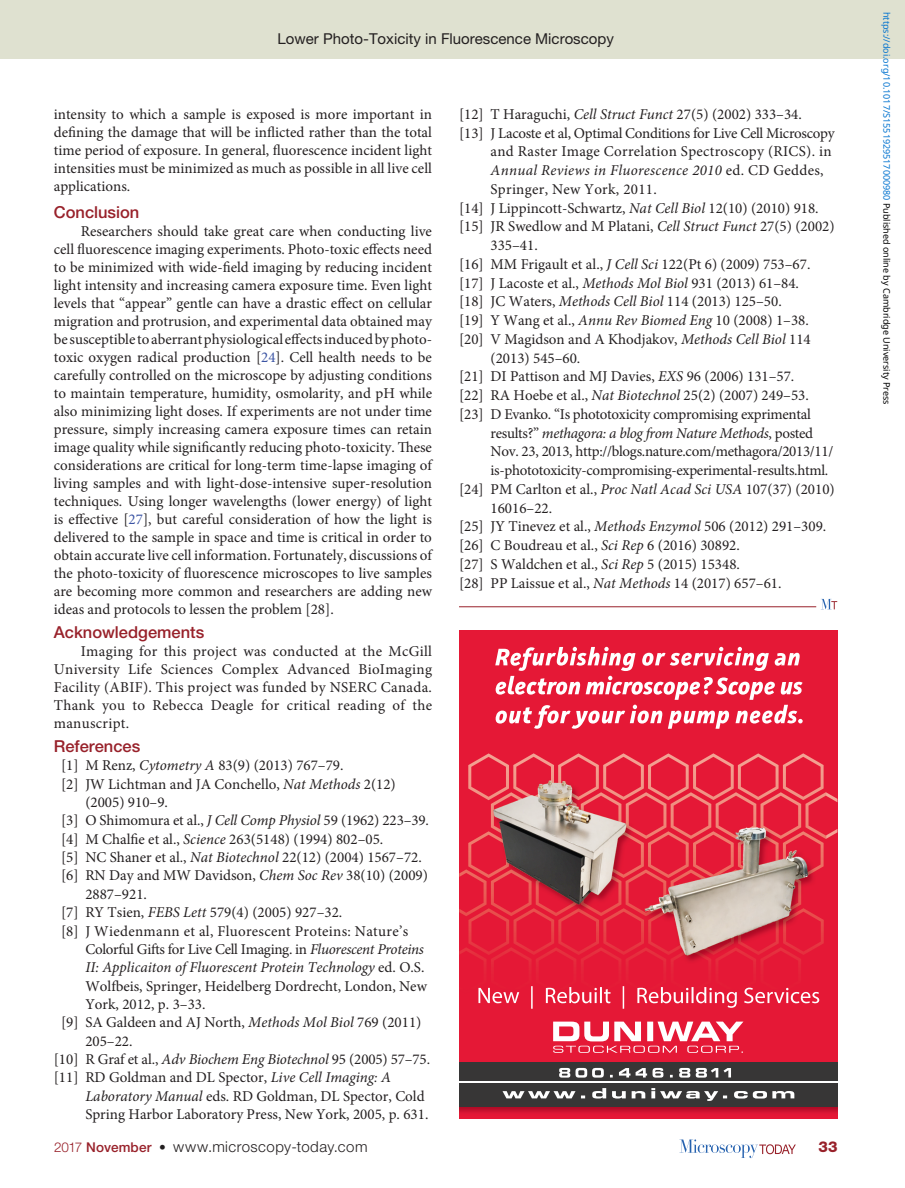
<style>
.page{position:relative;width:905px;height:1188px;background:#fff}
.page>*{position:absolute;margin:0;border:0;box-sizing:border-box;transform-origin:0 0}
.t1{font:500 16.5px "Helvetica Neue LT Std";color:#98212a}
.t2{font:15px/18px "Minion Pro";color:#231f20;text-align:justify}
.t3{font:15px "Minion Pro";letter-spacing:-.02em;color:#231f20}
.t4{font:15px "Minion Pro";letter-spacing:.02em;color:#231f20}
.t5{font:italic 15px "Minion Pro";color:#231f20}
.t6{font:italic 15px "Minion Pro";letter-spacing:-.02em;color:#231f20}
.t7{font:15px "Helvetica Neue LT Std";color:#231f20}
.t8{font:italic 15px "Minion Pro";letter-spacing:.02em;color:#231f20}
.t9{font:300 15px "Helvetica Neue LT Std";letter-spacing:.03em;color:#231f20}
.t10{font:800 15px "Helvetica Neue LT Std";color:#98212a}
.t11{font:9px "Noto Sans";color:#0172cf}
.s1{color:#3a53a3}
.s2{font-style:italic}
.s3{font-style:normal}
.s4{font-size:13.5px;color:#98212a}
.s5{font-weight:500;font-size:13.5px;color:#98212a}
.s6{font-weight:500;font-size:13.5px}
.s7{color:#000}
</style>
<div class="page">
<svg style="left:679px;top:1139px;width:116px;height:19px"></svg>
<div style="left:0;top:0;width:904px;height:58px;background:#dfe1d0"></div>
<hr style="left:459px;top:606px;width:357px;height:1px;background:#98212a">
<svg style="left:821px;top:599px;width:16px;height:10px"></svg>
<img style="left:459px;top:631px;width:378px;height:488px">
<img style="left:468px;top:753px;width:369px;height:163px">
<div style="left:459px;top:1086px;width:378px;height:20px;background:#373636"></div>
<img style="left:459px;top:1062px;width:378px;height:24px">
<img style="left:502px;top:1088px;width:292px;height:13px">
<img style="left:559px;top:1068px;width:172px;height:10px">
<img style="left:553px;top:1046px;width:186px;height:7px">
<img style="left:553px;top:1022px;width:190px;height:19px">
<img style="left:495px;top:647px;width:304px;height:24px">
<img style="left:531px;top:986px;width:257px;height:23px">
<p class="t7" style="left:277px;top:30px;width:338px">Lower Photo-Toxicity in Fluorescence Microscopy</p>
<p class="t2" style="left:54px;top:105px;width:380px">intensity to which a sample is exposed is more important in defining the damage that will be inflicted rather than the total time period of exposure. In general, fluorescence incident light intensities must be minimized as much as possible in all live cell applications.</p>
<p class="t1" style="left:54px;top:202px;width:87px">Conclusion</p>
<p class="t2" style="left:54px;top:222px;width:380px;text-indent:27px">Researchers should take great care when conducting live cell fluorescence imaging experiments. Photo-toxic effects need to be minimized with wide-field imaging by reducing incident light intensity and increasing camera exposure time. Even light levels that “appear” gentle can have a drastic effect on cellular migration and protrusion, and experimental data obtained may be susceptible to aberrant physiological effects induced by photo&shy;toxic oxygen radical production [<span class="s1">24</span>]. Cell health needs to be carefully controlled on the microscope by adjusting conditions to maintain temperature, humidity, osmolarity, and pH while also minimizing light doses. If experiments are not under time pressure, simply increasing camera exposure times can retain image quality while significantly reducing photo-toxicity. These considerations are critical for long-term time-lapse imaging of living samples and with light-dose-intensive super-resolution techniques. Using longer wavelengths (lower energy) of light is effective [<span class="s1">27</span>], but careful consideration of how the light is delivered to the sample in space and time is critical in order to obtain accurate live cell information. Fortunately, discussions of the photo-toxicity of fluorescence microscopes to live samples are becoming more common and researchers are adding new ideas and protocols to lessen the problem [28].</p>
<p class="t1" style="left:54px;top:622px;width:152px">Acknowledgements</p>
<p class="t2" style="left:54px;top:642px;width:380px;text-indent:27px">Imaging for this project was conducted at the McGill University Life Sciences Complex Advanced BioImaging Facility (ABIF). This project was funded by NSERC Canada.<br>Thank you to Rebecca Deagle for critical reading of the manuscript.</p>
<p class="t1" style="left:54px;top:736px;width:88px">References</p>
<p class="t2" style="left:61px;top:757px;width:284px">[1] M Renz, <span class="s2">Cytometry A</span> 83(9) (2013) 767–79.</p>
<p class="t2" style="left:61px;top:775px;width:336px">[2] JW Lichtman and JA Conchello, <span class="s2">Nat Methods</span> 2(12)</p>
<p class="t2" style="left:85px;top:793px;width:84px">(2005) 910–9.</p>
<p class="t2" style="left:61px;top:812px;width:369px">[3] O Shimomura et al., <span class="s2">J Cell Comp Physiol</span> 59 (1962) 223–39.</p>
<p class="t2" style="left:61px;top:830px;width:324px">[4] M Chalfie et al., <span class="s2">Science</span> 263(5148) (1994) 802–05.</p>
<p class="t2" style="left:61px;top:848px;width:362px">[5] NC Shaner et al., <span class="s2">Nat Biotechnol</span> 22(12) (2004) 1567–72.</p>
<p class="t2" style="left:61px;top:867px;width:368px">[6] RN Day and MW Davidson, <span class="s2">Chem Soc Rev</span> 38(10) (2009)</p>
<p class="t2" style="left:85px;top:885px;width:63px">2887–921.</p>
<p class="t2" style="left:61px;top:903px;width:283px">[7] RY Tsien, <span class="s2">FEBS Lett</span> 579(4) (2005) 927–32.</p>
<p class="t4" style="left:61px;top:921px;width:348px">[8] J Wiedenmann et al, Fluorescent Proteins: Nature’s</p>
<p class="t3" style="left:85px;top:939px;width:340px">Colorful Gifts for Live Cell Imaging. in <span class="s2">Fluorescent Proteins</span></p>
<p class="t5" style="left:85px;top:957px;width:340px">II: Applicaiton of Fluorescent Protein Technology <span class="s3">ed. O.S.</span></p>
<p class="t2" style="left:85px;top:977px;width:343px">Wolfbeis, Springer, Heidelberg Dordrecht, London, New</p>
<p class="t2" style="left:85px;top:995px;width:122px">York, 2012, p. 3–33.</p>
<p class="t2" style="left:61px;top:1014px;width:362px">[9] SA Galdeen and AJ North, <span class="s2">Methods Mol Biol</span> 769 (2011)</p>
<p class="t2" style="left:85px;top:1032px;width:49px">205–22.</p>
<p class="t2" style="left:54px;top:1050px;width:378px">[10] R Graf et al., <span class="s2">Adv Biochem Eng Biotechnol</span> 95 (2005) 57–75.</p>
<p class="t2" style="left:54px;top:1069px;width:339px">[11] RD Goldman and DL Spector, <span class="s2">Live Cell Imaging: A</span></p>
<p class="t2" style="left:85px;top:1087px;width:341px"><span class="s2">Laboratory Manual</span> eds. RD Goldman, DL Spector, Cold</p>
<p class="t2" style="left:85px;top:1105px;width:344px">Spring Harbor Laboratory Press, New York, 2005, p. 631.</p>
<p class="t2" style="left:459px;top:105px;width:344px">[12] T Haraguchi, <span class="s2">Cell Struct Funct</span> 27(5) (2002) 333–34.</p>
<p class="t3" style="left:459px;top:123px;width:377px">[13] J Lacoste et al, Optimal Conditions for Live Cell Microscopy</p>
<p class="t4" style="left:490px;top:142px;width:342px">and Raster Image Correlation Spectroscopy (RICS). in</p>
<p class="t8" style="left:490px;top:160px;width:334px">Annual Reviews in Fluorescence 2010 <span class="s3">ed. CD Geddes,</span></p>
<p class="t4" style="left:490px;top:179px;width:168px">Springer, New York, 2011.</p>
<p class="t2" style="left:459px;top:199px;width:361px">[14] J Lippincott-Schwartz, <span class="s2">Nat Cell Biol</span> 12(10) (2010) 918.</p>
<p class="t2" style="left:459px;top:218px;width:377px">[15] JR Swedlow and M Platani, <span class="s2">Cell Struct Funct</span> 27(5) (2002)</p>
<p class="t2" style="left:490px;top:236px;width:49px">335–41.</p>
<p class="t2" style="left:459px;top:255px;width:353px">[16] MM Frigault et al., <span class="s2">J Cell Sci</span> 122(Pt 6) (2009) 753–67.</p>
<p class="t2" style="left:459px;top:274px;width:341px">[17] J Lacoste et al., <span class="s2">Methods Mol Biol</span> 931 (2013) 61–84.</p>
<p class="t2" style="left:459px;top:293px;width:324px">[18] JC Waters, <span class="s2">Methods Cell Biol</span> 114 (2013) 125–50.</p>
<p class="t2" style="left:459px;top:311px;width:351px">[19] Y Wang et al., <span class="s2">Annu Rev Biomed Eng</span> 10 (2008) 1–38.</p>
<p class="t2" style="left:459px;top:330px;width:353px">[20] V Magidson and A Khodjakov, <span class="s2">Methods Cell Biol</span> 114</p>
<p class="t2" style="left:490px;top:349px;width:91px">(2013) 545–60.</p>
<p class="t2" style="left:459px;top:368px;width:337px">[21] DI Pattison and MJ Davies, <span class="s2">EXS</span> 96 (2006) 131–57.</p>
<p class="t2" style="left:459px;top:386px;width:351px">[22] RA Hoebe et al., <span class="s2">Nat Biotechnol</span> 25(2) (2007) 249–53.</p>
<p class="t3" style="left:459px;top:404px;width:353px">[23] D Evanko. “Is phototoxicity compromising exprimental</p>
<p class="t6" style="left:490px;top:423px;width:324px"><span class="s3">results?”</span> methagora: a blog from Nature Methods<span class="s3">, posted</span></p>
<p class="t3" style="left:490px;top:442px;width:344px">Nov. 23, 2013, http://blogs.nature.com/methagora/2013/11/</p>
<p class="t3" style="left:490px;top:460px;width:339px">is-phototoxicity-compromising-experimental-results.html.</p>
<p class="t2" style="left:459px;top:480px;width:377px">[24] PM Carlton et al., <span class="s2">Proc Natl Acad Sci USA</span> 107(37) (2010)</p>
<p class="t2" style="left:490px;top:499px;width:63px">16016–22.</p>
<p class="t2" style="left:459px;top:518px;width:369px">[25] JY Tinevez et al., <span class="s2">Methods Enzymol</span> 506 (2012) 291–309.</p>
<p class="t2" style="left:459px;top:536px;width:282px">[26] C Boudreau et al., <span class="s2">Sci Rep</span> 6 (2016) 30892.</p>
<p class="t2" style="left:459px;top:555px;width:282px">[27] S Waldchen et al., <span class="s2">Sci Rep</span> 5 (2015) 15348.</p>
<p class="t2" style="left:459px;top:575px;width:324px">[28] PP Laissue et al., <span class="s2">Nat Methods</span> 14 (2017) 657–61.</p>
<p class="t9" style="left:54px;top:1137px;width:315px"><span class="s4">2017</span> <span class="s5">November</span> <span class="s6">•</span> www.microscopy-today.com</p>
<p class="t10" style="left:818px;top:1138px;width:21px">33</p>
<p class="t11" style="left:893px;top:12px;width:394px;rotate:90deg">https://doi.org/10.1017/S1551929517000980 <span class="s7">Published online by Cambridge University Press</span></p>
</div>
